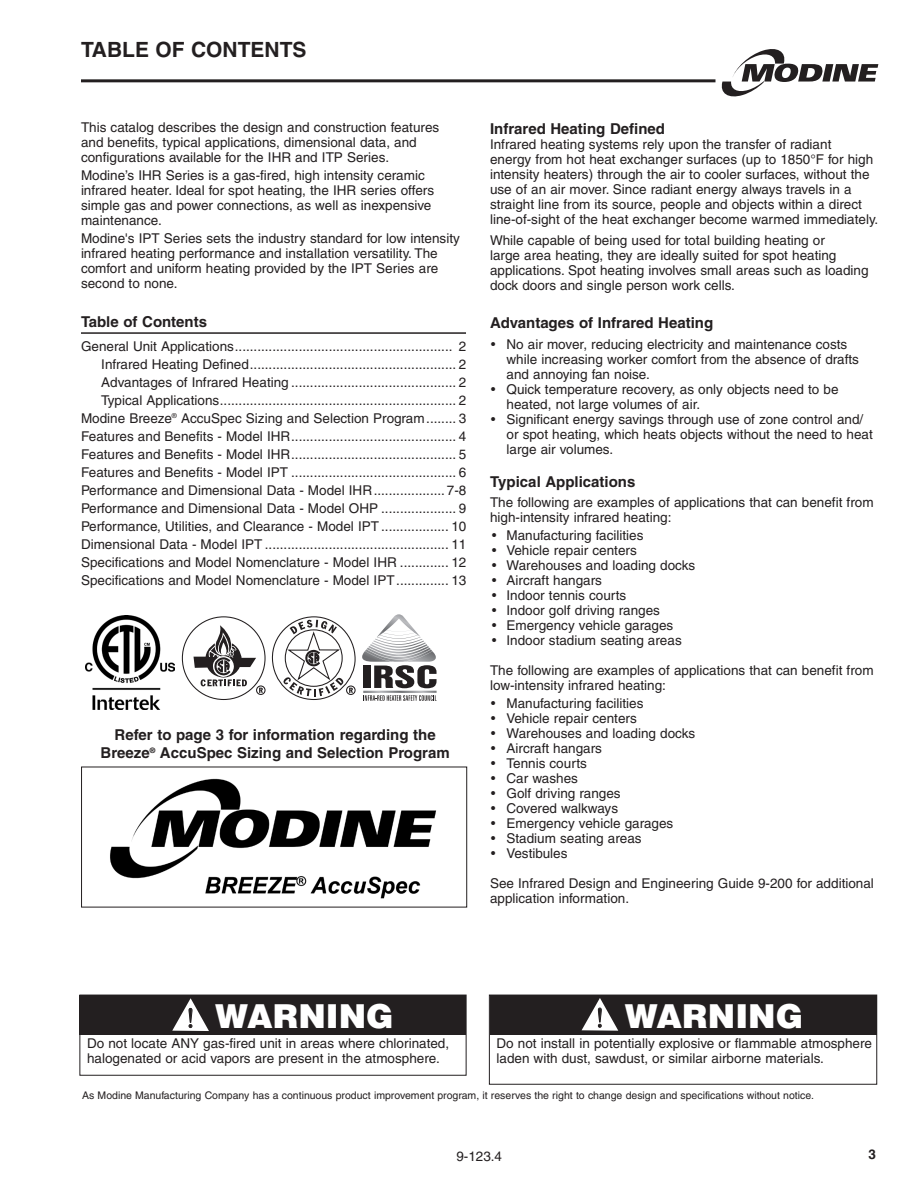
<style>
.page{position:relative;width:918px;height:1188px;background:#fff}
.page>*{position:absolute;margin:0;border:0;box-sizing:border-box;transform-origin:0 0}
.t1{font:34.5px "Aparajita";color:#231f20;scale:.96 1}
.t2{font:900 33px "Helvetica";color:#fff}
.t3{font:700 21px "Helvetica";color:#231f20}
.body_copy{font:700 15px/18px "Helvetica";color:#231f20;text-align:center}
._10_head{font:700 15px "Helvetica";color:#231f20}
.Chart_pic_heads{font:700 15px "Helvetica";color:#231f20}
.body_copy-2{font:13.5px/15px "Helvetica";color:#231f20}
._10_head-2{font:13.5px/15px "Helvetica";color:#231f20}
.t4{font:700 13.5px "Helvetica";color:#231f20}
.t5{font:10.5px "Helvetica";color:#231f20}
</style>
<div class="page">
<svg style="left:722px;top:49px;width:156px;height:47px"></svg>
<hr style="left:81px;top:79px;width:635px;height:3px;background:#231f20">
<div style="left:80px;top:995px;width:386px;height:40px;background:#231f20"></div>
<div style="left:490px;top:995px;width:386px;height:40px;background:#231f20"></div>
<div style="left:80px;top:995px;width:386px;height:81px;border:1px solid #231f20"></div>
<div style="left:489px;top:995px;width:388px;height:90px;border:1px solid #231f20"></div>
<svg style="left:272px;top:616px;width:84px;height:84px"></svg>
<div style="left:256px;top:685px;width:10px;height:10px;border:1px solid #231f20;border-radius:50%"></div>
<svg style="left:194px;top:625px;width:69px;height:75px"></svg>
<svg style="left:367px;top:614px;width:62px;height:45px"></svg>
<svg style="left:363px;top:665px;width:74px;height:36px"></svg>
<img style="left:110px;top:778px;width:326px;height:121px">
<hr style="left:81px;top:332px;width:385px;height:2px;background:#231f20">
<svg style="left:582px;top:998px;width:36px;height:33px"></svg>
<svg style="left:172px;top:998px;width:37px;height:33px"></svg>
<img style="left:86px;top:615px;width:89px;height:94px">
<p class="t3" style="left:81px;top:37px;width:227px">TABLE OF CONTENTS</p>
<p class="body_copy-2" style="left:81px;top:120px;width:360px">This catalog describes the design and construction features and benefits, typical applications, dimensional data, and configurations available for the IHR and ITP Series.</p>
<p class="body_copy-2" style="left:81px;top:168px;width:355px">Modine’s IHR Series is a gas-fired, high intensity ceramic infrared heater. Ideal for spot heating, the IHR series offers simple gas and power connections, as well as inexpensive maintenance.</p>
<p class="body_copy-2" style="left:81px;top:231px;width:380px">Modine's IPT Series sets the industry standard for low intensity infrared heating performance and installation versatility. The comfort and uniform heating provided by the IPT Series are second to none.</p>
<p class="body_copy" style="left:81px;top:312px;width:128px">Table of Contents</p>
<p class="body_copy-2" style="left:81px;top:339px;width:387px">General Unit Applications.......................................................... 2</p>
<p class="body_copy-2" style="left:101px;top:357px;width:367px">Infrared Heating Defined....................................................... 2</p>
<p class="body_copy-2" style="left:101px;top:375px;width:367px">Advantages of Infrared Heating ............................................ 2</p>
<p class="body_copy-2" style="left:101px;top:393px;width:367px">Typical Applications............................................................... 2</p>
<p class="body_copy-2" style="left:81px;top:411px;width:387px">Modine Breeze<sup>®</sup> AccuSpec Sizing and Selection Program........ 3</p>
<p class="body_copy-2" style="left:81px;top:429px;width:387px">Features and Benefits - Model IHR............................................ 4</p>
<p class="body_copy-2" style="left:81px;top:447px;width:387px">Features and Benefits - Model IHR............................................ 5</p>
<p class="body_copy-2" style="left:81px;top:465px;width:387px">Features and Benefits - Model IPT ............................................ 6</p>
<p class="body_copy-2" style="left:81px;top:483px;width:387px">Performance and Dimensional Data - Model IHR................... 7-8</p>
<p class="body_copy-2" style="left:81px;top:501px;width:387px">Performance and Dimensional Data - Model OHP .................... 9</p>
<p class="body_copy-2" style="left:81px;top:519px;width:387px">Performance, Utilities, and Clearance - Model IPT .................. 10</p>
<p class="body_copy-2" style="left:81px;top:537px;width:387px">Dimensional Data - Model IPT ................................................. 11</p>
<p class="body_copy-2" style="left:81px;top:555px;width:387px">Specifications and Model Nomenclature - Model IHR ............. 12</p>
<p class="body_copy-2" style="left:81px;top:573px;width:387px">Specifications and Model Nomenclature - Model IPT.............. 13</p>
<p class="body_copy" style="left:101px;top:725px;width:351px">Refer to page 3 for information regarding the<br>Breeze<sup>®</sup> AccuSpec Sizing and Selection Program</p>
<p class="Chart_pic_heads" style="left:490px;top:119px;width:177px">Infrared Heating Defined</p>
<p class="body_copy-2" style="left:490px;top:137px;width:390px">Infrared heating systems rely upon the transfer of radiant<br>energy from hot heat exchanger surfaces (up to 1850°F for high intensity heaters) through the air to cooler surfaces, without the use of an air mover. Since radiant energy always travels in a straight line from its source, people and objects within a direct line-of-sight of the heat exchanger become warmed immediately.</p>
<p class="_10_head-2" style="left:490px;top:233px;width:380px">While capable of being used for total building heating or<br>large area heating, they are ideally suited for spot heating applications. Spot heating involves small areas such as loading dock doors and single person work cells.</p>
<p class="_10_head" style="left:490px;top:314px;width:225px">Advantages of Infrared Heating</p>
<p class="body_copy-2" style="left:507px;top:336px;width:354px;text-indent:-16px">• No air mover, reducing electricity and maintenance costs while increasing worker comfort from the absence of drafts and annoying fan noise.</p>
<p class="body_copy-2" style="left:507px;top:381px;width:334px;text-indent:-16px">• Quick temperature recovery, as only objects need to be heated, not large volumes of air.</p>
<p class="body_copy-2" style="left:507px;top:411px;width:368px;text-indent:-16px">• Significant energy savings through use of zone control and/ or spot heating, which heats objects without the need to heat large air volumes.</p>
<p class="_10_head" style="left:490px;top:472px;width:147px">Typical Applications</p>
<p class="body_copy-2" style="left:490px;top:495px;width:385px">The following are examples of applications that can benefit from high-intensity infrared heating:</p>
<p class="body_copy-2" style="left:491px;top:528px;width:154px">• Manufacturing facilities</p>
<p class="body_copy-2" style="left:491px;top:543px;width:147px">• Vehicle repair centers</p>
<p class="body_copy-2" style="left:491px;top:558px;width:205px">• Warehouses and loading docks</p>
<p class="body_copy-2" style="left:491px;top:573px;width:112px">• Aircraft hangars</p>
<p class="body_copy-2" style="left:491px;top:588px;width:137px">• Indoor tennis courts</p>
<p class="body_copy-2" style="left:491px;top:603px;width:170px">• Indoor golf driving ranges</p>
<p class="body_copy-2" style="left:491px;top:618px;width:184px">• Emergency vehicle garages</p>
<p class="body_copy-2" style="left:491px;top:633px;width:192px">• Indoor stadium seating areas</p>
<p class="body_copy-2" style="left:490px;top:663px;width:385px">The following are examples of applications that can benefit from low-intensity infrared heating:</p>
<p class="body_copy-2" style="left:490px;top:696px;width:155px">• Manufacturing facilities</p>
<p class="body_copy-2" style="left:490px;top:711px;width:148px">• Vehicle repair centers</p>
<p class="body_copy-2" style="left:490px;top:726px;width:207px">• Warehouses and loading docks</p>
<p class="body_copy-2" style="left:490px;top:741px;width:114px">• Aircraft hangars</p>
<p class="body_copy-2" style="left:490px;top:756px;width:98px">• Tennis courts</p>
<p class="body_copy-2" style="left:490px;top:771px;width:89px">• Car washes</p>
<p class="body_copy-2" style="left:490px;top:786px;width:132px">• Golf driving ranges</p>
<p class="body_copy-2" style="left:490px;top:801px;width:130px">• Covered walkways</p>
<p class="body_copy-2" style="left:490px;top:816px;width:185px">• Emergency vehicle garages</p>
<p class="body_copy-2" style="left:490px;top:831px;width:153px">• Stadium seating areas</p>
<p class="body_copy-2" style="left:490px;top:846px;width:79px">• Vestibules</p>
<p class="body_copy-2" style="left:490px;top:876px;width:385px">See Infrared Design and Engineering Guide 9-200 for additional application information.</p>
<p class="t2" style="left:625px;top:994px;width:180px">WARNING</p>
<p class="body_copy-2" style="left:497px;top:1036px;width:377px">Do not install in potentially explosive or flammable atmosphere laden with dust, sawdust, or similar airborne materials.</p>
<p class="t5" style="left:82px;top:1089px;width:733px">As Modine Manufacturing Company has a continuous product improvement program, it reserves the right to change design and specifications without notice.</p>
<p class="t2" style="left:215px;top:994px;width:180px">WARNING</p>
<p class="body_copy-2" style="left:87px;top:1036px;width:364px">Do not locate ANY gas-fired unit in areas where chlorinated, halogenated or acid vapors are present in the atmosphere.</p>
<p class="t1" style="left:186px;top:1001px;width:11px">!</p>
<p class="t1" style="left:595px;top:1001px;width:11px">!</p>
<p class="body_copy-2" style="left:456px;top:1149px;width:47px">9-123.4</p>
<p class="t4" style="left:868px;top:1147px;width:9px">3</p>
</div>
